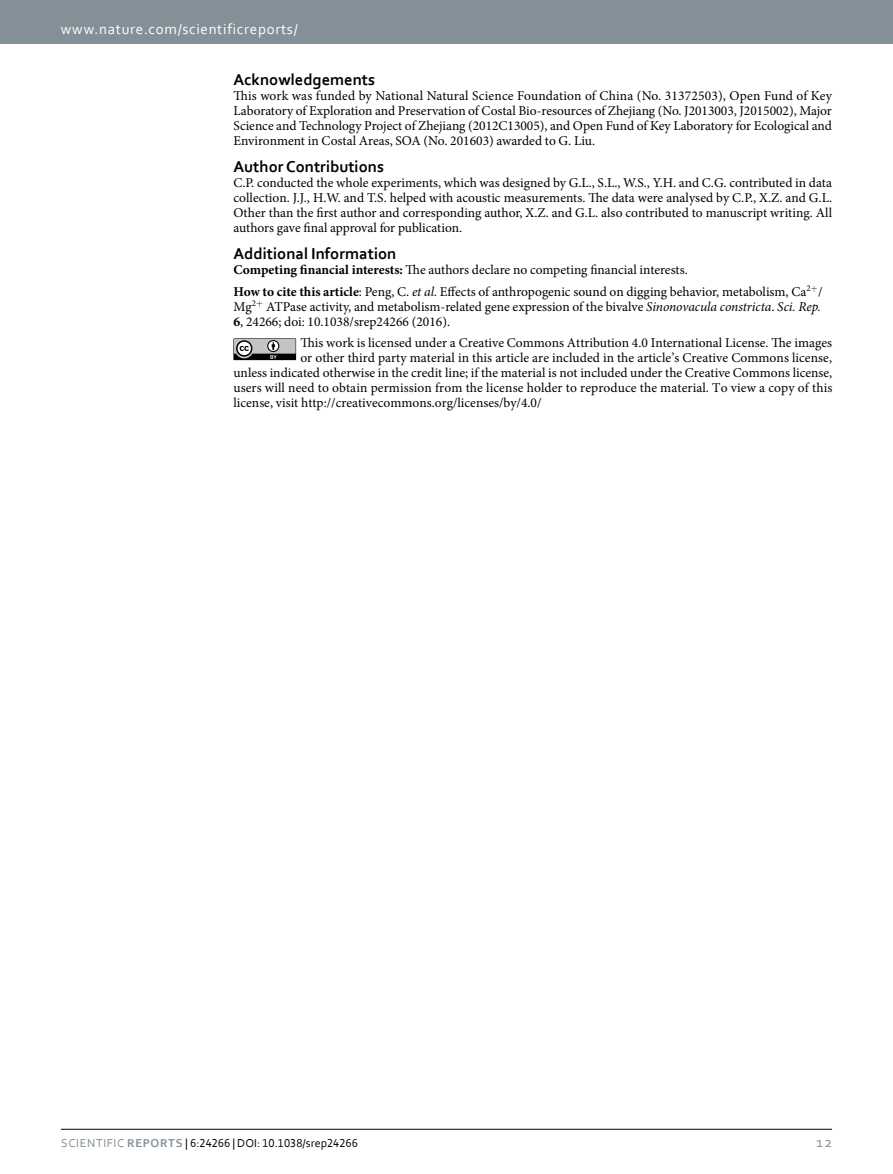
<style>
.page{position:relative;width:893px;height:1174px;background:#fff}
.page>*{position:absolute;margin:0;border:0;box-sizing:border-box;transform-origin:0 0}
.t1{font:700 16.5px "Corbel";color:#000}
.t2{font:15px "Corbel";letter-spacing:.045em;color:#fff}
.t3{font:15px "Corbel";color:#839097}
.t4{font:13.5px/15px "Minion Pro";color:#000;text-align:justify}
.t5{font:12px "Corbel";color:#000}
.s1{font-weight:700}
.s2{font-style:italic}
.s3{color:#839097}
.s4{font-weight:700;color:#839097}
</style>
<div class="page">
<div style="left:0;top:0;width:893px;height:43px;background:#839097"></div>
<hr style="left:61px;top:1129px;width:771px;height:1px;background:#000">
<svg style="left:233px;top:338px;width:63px;height:22px"></svg>
<p class="t2" style="left:61px;top:19px;width:238px">www.nature.com/scientificreports/</p>
<p class="t1" style="left:233px;top:69px;width:143px">Acknowledgements</p>
<p class="t4" style="left:233px;top:88px;width:600px">This work was funded by National Natural Science Foundation of China (No. 31372503), Open Fund of Key Laboratory of Exploration and Preservation of Costal Bio-resources of Zhejiang (No. J2013003, J2015002), Major Science and Technology Project of Zhejiang (2012C13005), and Open Fund of Key Laboratory for Ecological and Environment in Costal Areas, SOA (No. 201603) awarded to G. Liu.</p>
<p class="t1" style="left:233px;top:156px;width:152px">Author Contributions</p>
<p class="t4" style="left:233px;top:175px;width:600px">C.P. conducted the whole experiments, which was designed by G.L., S.L., W.S., Y.H. and C.G. contributed in data collection. J.J., H.W. and T.S. helped with acoustic measurements. The data were analysed by C.P., X.Z. and G.L.<br>Other than the first author and corresponding author, X.Z. and G.L. also contributed to manuscript writing. All authors gave final approval for publication.</p>
<p class="t1" style="left:233px;top:243px;width:164px">Additional Information</p>
<p class="t4" style="left:233px;top:259px;width:591px;line-height:21.8px"><span class="s1">Competing financial interests:</span> The authors declare no competing financial interests.<br><span class="s1">How to cite this article</span>: Peng, C. <span class="s2">et al.</span> Effects of anthropogenic sound on digging behavior, metabolism, Ca<sup>2</sup> /</p>
<p class="t4" style="left:233px;top:299px;width:589px">Mg<sup>2</sup> ATPase activity, and metabolism-related gene expression of the bivalve <span class="s2">Sinonovacula constricta</span>. <span class="s2">Sci. Rep.<br></span><span class="s1">6</span>, 24266; doi: 10.1038/srep24266 (2016).</p>
<p class="t4" style="left:300px;top:336px;width:533px">This work is licensed under a Creative Commons Attribution 4.0 International License. The images</p>
<p class="t4" style="left:300px;top:351px;width:533px">or other third party material in this article are included in the article’s Creative Commons license,</p>
<p class="t4" style="left:233px;top:366px;width:600px">unless indicated otherwise in the credit line; if the material is not included under the Creative Commons license,</p>
<p class="t4" style="left:233px;top:380px;width:600px">users will need to obtain permission from the license holder to reproduce the material. To view a copy of this</p>
<p class="t4" style="left:233px;top:395px;width:310px">license, visit http://creativecommons.org/licenses/by/4.0/</p>
<p class="t5" style="left:61px;top:1135px;width:298px"><span class="s3">Scientific</span> <span class="s4">Reports</span> | 6:24266 | DOI: 10.1038/srep24266</p>
<p class="t3" style="left:816px;top:1132px;width:17px">12</p>
</div>
